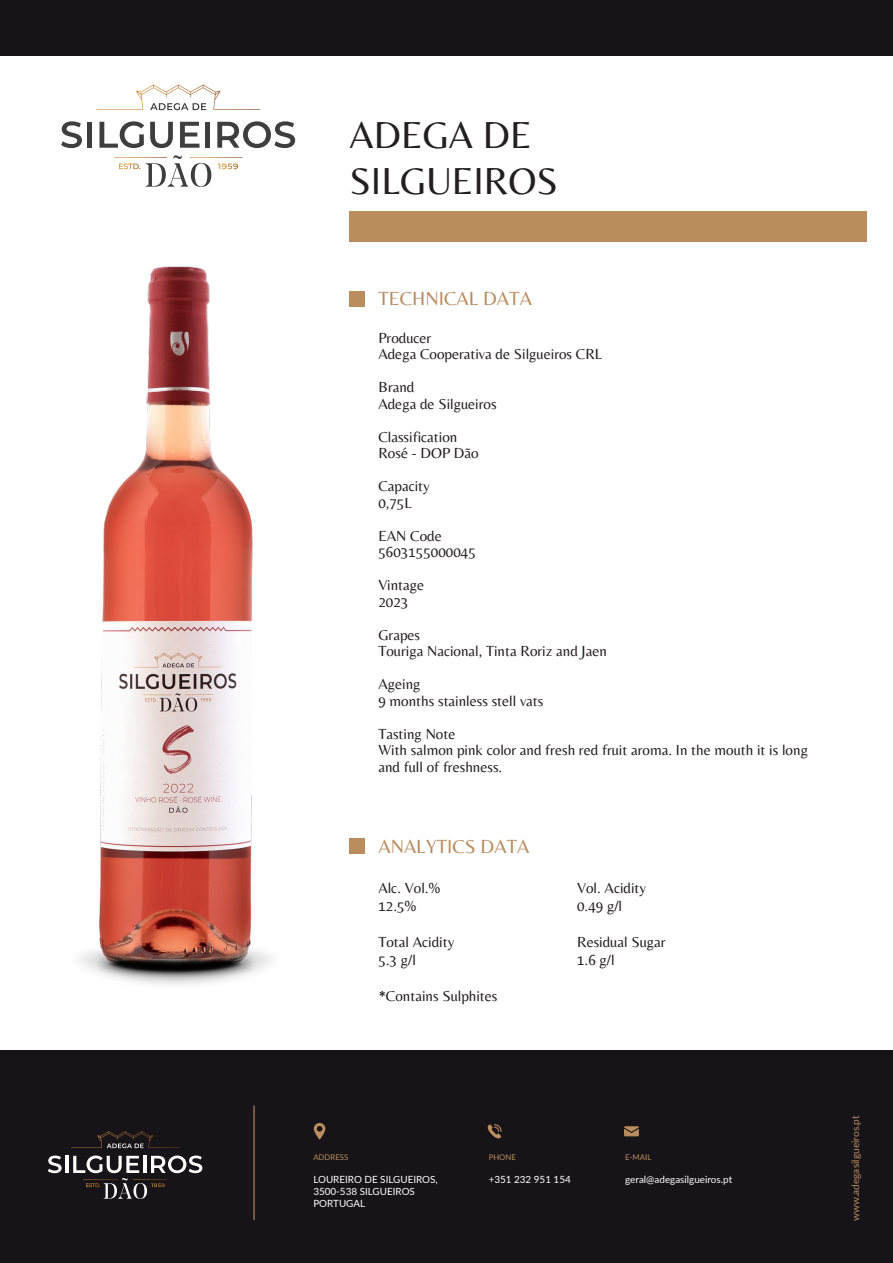
<style>
.page{position:relative;width:893px;height:1263px;background:#fff}
.page>*{position:absolute;margin:0;border:0;box-sizing:border-box;transform-origin:0 0}
.t1{font:38.55px/46.2px "Belleza";color:#231f20}
.t2{font:19.5px "Belleza";color:#ba8d5f}
.t3{font:15px/16.5px "Belleza";color:#231f20}
.t4{font:10.05px "Lato";color:#ba8d5f}
.t5{font:9.9px/11.9px "Lato";color:#fff}
.t6{font:7.8px "Lato";color:#ba8d5f}
</style>
<div class="page">
<img style="left:80px;top:266px;width:192px;height:719px">
<div style="left:0;top:1050px;width:893px;height:213px;background:#161419"></div>
<svg style="left:218px;top:164px;width:20px;height:5px"></svg>
<svg style="left:119px;top:155px;width:92px;height:32px"></svg>
<svg style="left:114px;top:157px;width:53px;height:1px"></svg>
<svg style="left:190px;top:157px;width:52px;height:1px"></svg>
<svg style="left:61px;top:121px;width:21px;height:27px"></svg>
<div style="left:87px;top:122px;width:5px;height:26px;background:#3e3e3f"></div>
<svg style="left:99px;top:121px;width:45px;height:27px"></svg>
<svg style="left:150px;top:122px;width:23px;height:26px"></svg>
<svg style="left:180px;top:122px;width:19px;height:26px"></svg>
<div style="left:205px;top:122px;width:5px;height:26px;background:#3e3e3f"></div>
<svg style="left:217px;top:121px;width:78px;height:27px"></svg>
<svg style="left:96px;top:85px;width:164px;height:25px"></svg>
<div style="left:0;top:0;width:893px;height:55px;background:#161419"></div>
<svg style="left:48px;top:1155px;width:14px;height:18px"></svg>
<hr style="left:65px;top:1156px;width:3px;height:17px;background:#fff">
<svg style="left:73px;top:1155px;width:129px;height:44px"></svg>
<svg style="left:71px;top:1131px;width:108px;height:17px"></svg>
<hr style="left:253px;top:1105px;width:2px;height:115px;background:#ba8d5f">
<svg style="left:488px;top:1124px;width:14px;height:14px"></svg>
<svg style="left:314px;top:1123px;width:11px;height:17px"></svg>
<svg style="left:624px;top:1126px;width:15px;height:10px"></svg>
<div style="left:349px;top:211px;width:518px;height:30px;background:#ba8d5f"></div>
<div style="left:349px;top:291px;width:16px;height:15px;background:#ba8d5f"></div>
<div style="left:349px;top:838px;width:16px;height:16px;background:#ba8d5f"></div>
<h1 class="t1" style="left:349px;top:108px;width:210px">ADEGA DE<br>SILGUEIROS</h1>
<h2 class="t2" style="left:378px;top:282px;width:155px">TECHNICAL DATA</h2>
<p class="t3" style="left:378px;top:328px;width:225px">Producer<br>Adega Cooperativa de Silgueiros CRL</p>
<p class="t3" style="left:378px;top:377px;width:120px">Brand<br>Adega de Silgueiros</p>
<p class="t3" style="left:378px;top:427px;width:102px">Classification<br>Rosé - DOP Dão</p>
<p class="t3" style="left:378px;top:476px;width:53px">Capacity<br>0,75L</p>
<p class="t3" style="left:378px;top:526px;width:99px">EAN Code<br>5603155000045</p>
<p class="t3" style="left:378px;top:575px;width:47px">Vintage<br>2023</p>
<p class="t3" style="left:378px;top:625px;width:230px">Grapes<br>Touriga Nacional, Tinta Roriz and Jaen</p>
<p class="t3" style="left:378px;top:674px;width:167px">Ageing<br>9 months stainless stell vats</p>
<p class="t3" style="left:378px;top:724px;width:431px">Tasting Note<br>With salmon pink color and fresh red fruit aroma. In the mouth it is long and full of freshness.</p>
<h2 class="t2" style="left:378px;top:831px;width:153px">ANALYTICS DATA</h2>
<p class="t3" style="left:378px;top:877px;width:64px;line-height:18px">Alc. Vol.%<br>12.5%</p>
<p class="t3" style="left:378px;top:931px;width:77px;line-height:18px">Total Acidity<br>5.3 g/l</p>
<p class="t3" style="left:378px;top:986px;width:121px">*Contains Sulphites</p>
<p class="t3" style="left:577px;top:877px;width:71px;line-height:18px">Vol. Acidity<br>0.49 g/l</p>
<p class="t3" style="left:577px;top:931px;width:90px;line-height:18px">Residual Sugar<br>1.6 g/l</p>
<p class="t6" style="left:313px;top:1152px;width:37px">ADDRESS</p>
<p class="t6" style="left:489px;top:1152px;width:29px">PHONE</p>
<p class="t6" style="left:625px;top:1152px;width:28px">E-MAIL</p>
<p class="t5" style="left:313px;top:1173px;width:126px">LOUREIRO DE SILGUEIROS,<br>3500-538 SILGUEIROS<br>PORTUGAL</p>
<p class="t5" style="left:489px;top:1173px;width:84px">+351 232 951 154</p>
<p class="t5" style="left:625px;top:1173px;width:108px">geral@adegasilgueiros.pt</p>
<p class="t4" style="left:848px;top:1221px;width:107px;rotate:-90deg">www.adegasilgueiros.pt</p>
</div>
